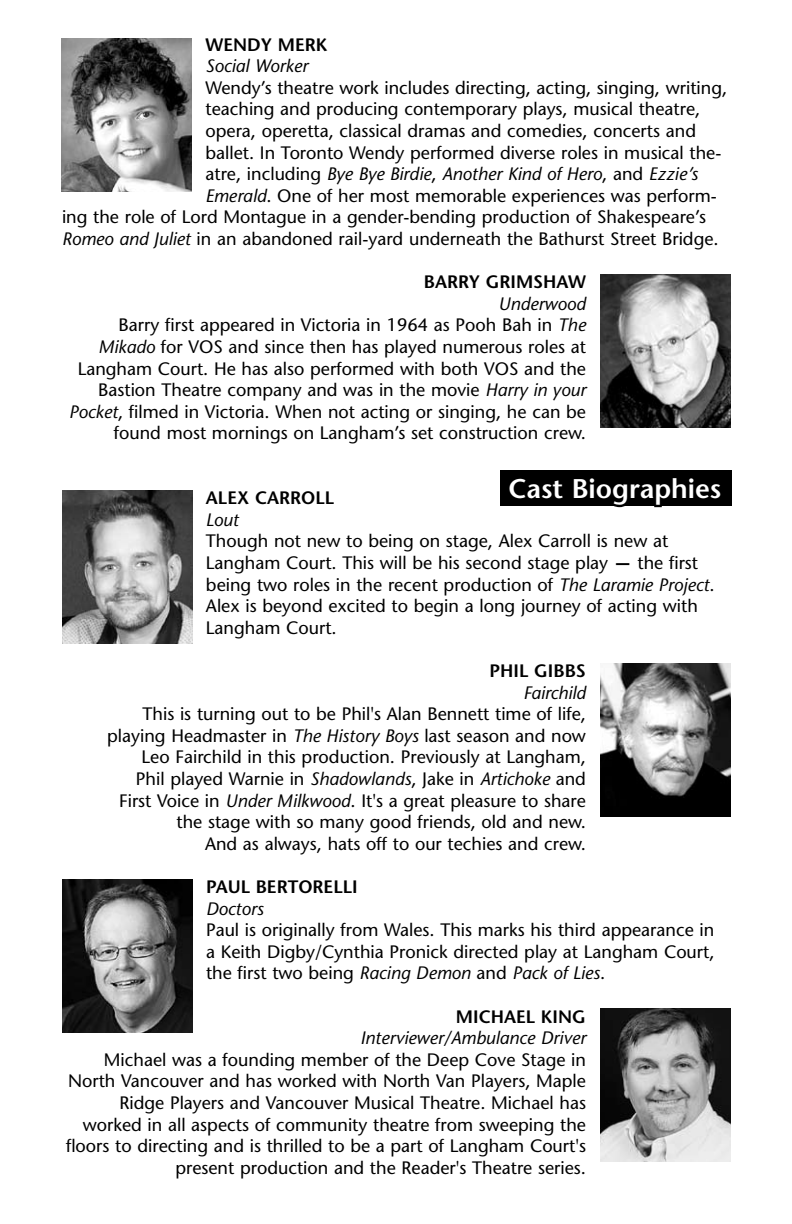
<style>
.page{position:relative;width:792px;height:1224px;background:#fff}
.page>*{position:absolute;margin:0;border:0;box-sizing:border-box;transform-origin:0 0}
.t1{font:600 27px "Stone Sans Std";color:#fff}
.t2{font:500 18px/21.6px "Stone Sans Std";color:#000;text-align:right}
.t3{font:italic 500 18px "Stone Sans Std";color:#000}
.t4{font:600 18px "Stone Sans Std";color:#000}
.s1{font-style:normal}
.s2{font-style:italic}
.s3{font-family:"Helvetica Neue LT Std"}
</style>
<div class="page">
<img style="left:62px;top:38px;width:130px;height:154px">
<img style="left:600px;top:274px;width:130px;height:154px">
<img style="left:62px;top:490px;width:130px;height:154px">
<img style="left:600px;top:663px;width:130px;height:154px">
<img style="left:62px;top:879px;width:130px;height:154px">
<img style="left:600px;top:1008px;width:130px;height:154px">
<div style="left:500px;top:470px;width:232px;height:36px;background:#000"></div>
<svg style="left:614px;top:506px;width:48px;height:2px"></svg>
<p class="t4" style="left:206px;top:33px;width:111px">WENDY MERK</p>
<p class="t3" style="left:206px;top:55px;width:104px">Social Worker</p>
<p class="t2" style="left:206px;top:77px;width:523px">Wendy’s theatre work includes directing, acting, singing, writing,</p>
<p class="t2" style="left:206px;top:98px;width:496px">teaching and producing contemporary plays, musical theatre,</p>
<p class="t2" style="left:206px;top:120px;width:492px">opera, operetta, classical dramas and comedies, concerts and</p>
<p class="t2" style="left:206px;top:142px;width:517px">ballet. In Toronto Wendy performed diverse roles in musical the-</p>
<p class="t3" style="left:206px;top:163px;width:494px"><span class="s1">atre, including</span> Bye Bye Birdie<span class="s1">,</span> Another Kind of Hero<span class="s1">, and</span> Ezzie’s</p>
<p class="t2" style="left:206px;top:185px;width:513px"><span class="s2">Emerald</span>. One of her most memorable experiences was perform-</p>
<p class="t2" style="left:62px;top:206px;width:646px">ing the role of Lord Montague in a gender-bending production of Shakespeare’s</p>
<p class="t2" style="left:62px;top:228px;width:658px"><span class="s2">Romeo and Juliet</span> in an abandoned rail-yard underneath the Bathurst Street Bridge.</p>
<p class="t4" style="left:424px;top:271px;width:149px">BARRY GRIMS HAW</p>
<p class="t2" style="left:69px;top:293px;width:519px"><span class="s2">Underwood<br></span>Barry first appeared in Victoria in 1964 as Pooh Bah in <span class="s2">The Mikado</span> for VOS and since then has played numerous roles at Langham Court. He has also performed with both VOS and the Bastion Theatre company and was in the movie <span class="s2">Harry in your Pocket</span>, filmed in Victoria. When not acting or singing, he can be found most mornings on Langham’s set construction crew.</p>
<h1 class="t1" style="left:508px;top:473px;width:214px">CAST BIOGRAPHIES</h1>
<p class="t4" style="left:206px;top:487px;width:74px">ALEX CARR</p>
<p class="t4" style="left:301px;top:487px;width:24px">OLL</p>
<p class="t3" style="left:206px;top:509px;width:34px">Lout</p>
<p class="t2" style="left:206px;top:530px;width:510px;text-align:left">Though not new to being on stage, Alex Carroll is new at Langham Court. This will be his second stage play <span class="s3">—</span> the first being two roles in the recent production of <span class="s2">The Laramie Project</span>.<br>Alex is beyond excited to begin a long journey of acting with Langham Court.</p>
<p class="t4" style="left:490px;top:660px;width:75px">PHIL GIBBS</p>
<p class="t3" style="left:523px;top:682px;width:64px">Fairchild</p>
<p class="t2" style="left:107px;top:703px;width:480px">This is turning out to be Phil's Alan Bennett time of life, playing Headmaster in <span class="s2">The History Boys</span> last season and now Leo Fairchild in this production. Previously at Langham,<br>Phil played Warnie in <span class="s2">Shadowlands</span>, Jake in <span class="s2">Artichoke</span> and First Voice in <span class="s2">Under Milkwood</span>. It's a great pleasure to share the stage with so many good friends, old and new.<br>And as always, hats off to our techies and crew.</p>
<p class="t4" style="left:206px;top:876px;width:153px">PAUL BERTORELLI</p>
<p class="t3" style="left:206px;top:898px;width:59px">Doctors</p>
<p class="t2" style="left:206px;top:919px;width:510px;text-align:justify">Paul is originally from Wales. This marks his third appearance in a Keith Digby/Cynthia Pronick directed play at Langham Court, the first two being <span class="s2">Racing Demon</span> and <span class="s2">Pack of Lies</span>.</p>
<p class="t4" style="left:456px;top:1005px;width:116px">MICHAEL KING</p>
<p class="t3" style="left:360px;top:1027px;width:227px">Interviewer/Ambulance Driver</p>
<p class="t2" style="left:66px;top:1049px;width:522px">Michael was a founding member of the Deep Cove Stage in North Vancouver and has worked with North Van Players, Maple Ridge Players and Vancouver Musical Theatre. Michael has worked in all aspects of community theatre from sweeping the floors to directing and is thrilled to be a part of Langham Court's present production and the Reader's Theatre series.</p>
</div>
